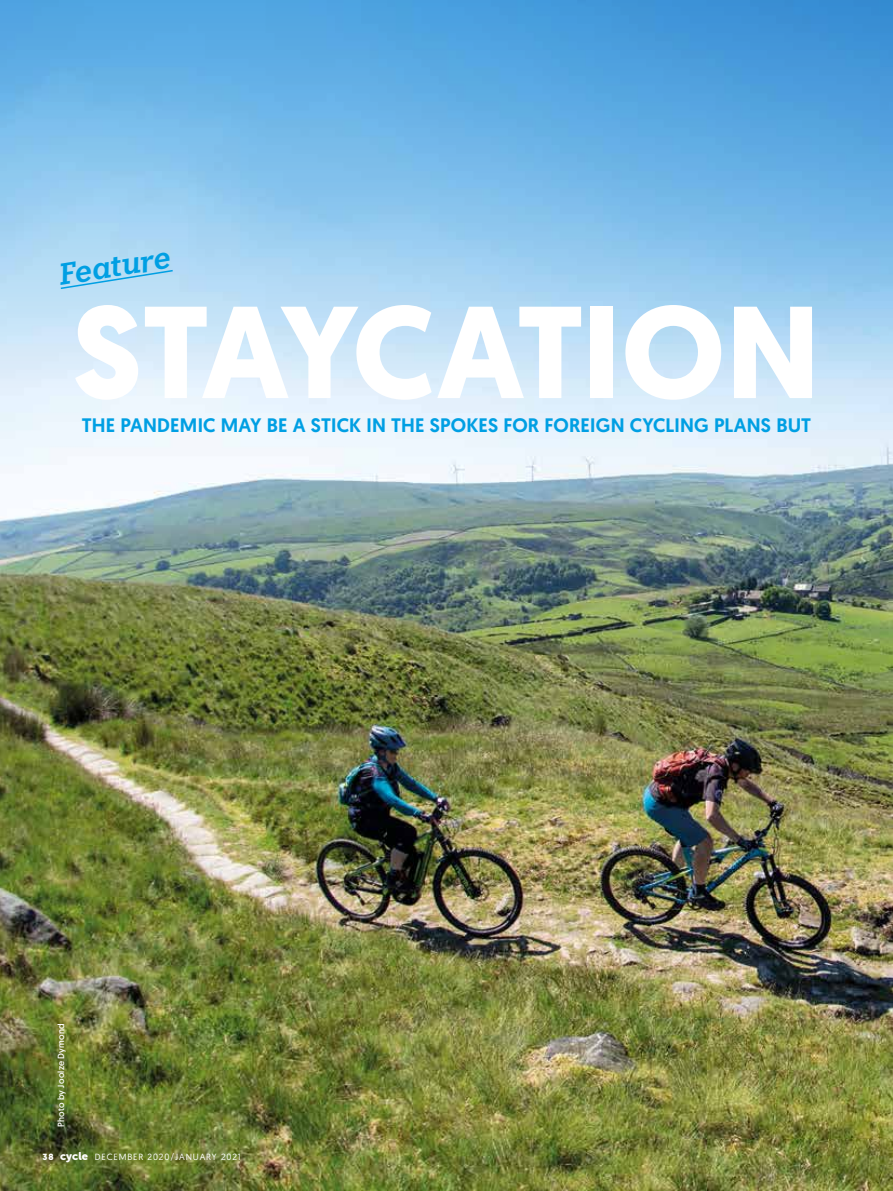
<style>
.page{position:relative;width:893px;height:1191px;background:#fff}
.page>*{position:absolute;margin:0;border:0;box-sizing:border-box;transform-origin:0 0}
.t1{font:700 130.5px "Geomanist";letter-spacing:-.01em;color:#fff}
.t2{font:italic 600 30px "Knile";color:#009fe3}
.t3{font:500 19.5px "Geomanist";letter-spacing:.01em;color:#009fe3}
.t4{font:9px "Geomanist";letter-spacing:.1em;color:#fff}
.t5{font:9px "Geomanist";letter-spacing:.02em;color:#fff}
.s1{font-weight:700}
.s2{font-family:"Museo Sans Rounded 900";font-size:11.25px}
</style>
<div class="page">
<img style="left:0;top:532px;width:893px;height:659px">
<svg style="left:0;top:0;width:893px;height:532px;background:#98c8e8"></svg>
<svg style="left:59px;top:269px;width:115px;height:21px;background:#acd9f3"></svg>
<h2 class="t2" style="left:56px;top:257px;width:115px;rotate:-9deg">Feature</h2>
<h1 class="t1" style="left:73px;top:265px;width:748px">STAYCATION</h1>
<p class="t3" style="left:82px;top:412px;width:731px">THE PANDEMIC MAY BE A STICK IN THE SPOKES FOR FOREIGN CYCLING PLANS BUT</p>
<p class="t5" style="left:55px;top:1127px;width:105px;rotate:-90deg">Photo by Joolze Dymond</p>
<p class="t4" style="left:43px;top:1150px;width:200px"><span class="s1">38</span> <span class="s2">cycle</span> DECEMBER 2020/JANUARY 2021</p>
</div>
